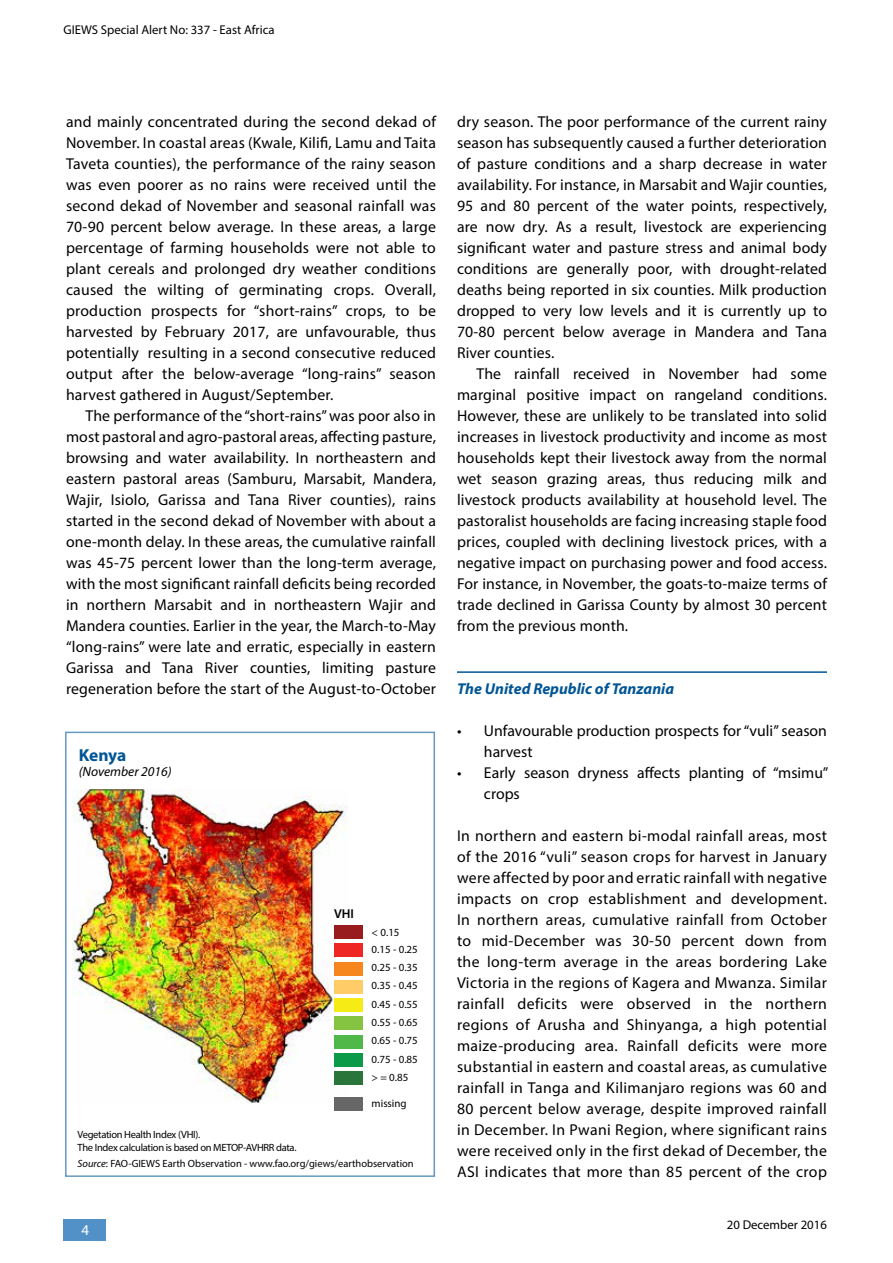
<style>
.page{position:relative;width:893px;height:1263px;background:#fff}
.page>*{position:absolute;margin:0;border:0;box-sizing:border-box;transform-origin:0 0}
.t1{font:700 17.4px "Myriad Pro";letter-spacing:-.01em;color:#005596}
.t2{font:15.75px/21px "Myriad Pro";letter-spacing:.01em;color:#000;text-align:justify}
.t3{font:italic 700 15.75px "Myriad Pro";color:#005596}
.t4{font:15px "Myriad Pro";color:#fff}
.t5{font:italic 13.5px "Myriad Pro";color:#000}
.t6{font:600 12.9px "Myriad Pro";color:#000}
.t7{font:12.75px "Myriad Pro";color:#000}
.t8{font:10.95px/18.3px "Myriad Pro";color:#000}
.t9{font:10.5px/12.6px "Myriad Pro";letter-spacing:-.03em;color:#000}
.t10{font:10.5px "Myriad Pro";color:#000}
.s1{font-style:italic}
</style>
<div class="page">
<div style="left:63px;top:1219px;width:42px;height:21px;background:#5291c7"></div>
<hr style="left:457px;top:671px;width:370px;height:2px;background:#005596">
<div style="left:65px;top:732px;width:370px;height:445px;border:2px solid #6699c0"></div>
<img style="left:72px;top:790px;width:276px;height:312px">
<div style="left:334px;top:944px;width:29px;height:13px;background:#ee2724"></div>
<div style="left:334px;top:962px;width:29px;height:13px;background:#f6871f"></div>
<div style="left:334px;top:980px;width:29px;height:13px;background:#ffcc67"></div>
<div style="left:334px;top:925px;width:29px;height:14px;background:#981b1e"></div>
<div style="left:334px;top:998px;width:29px;height:14px;background:#f6eb14"></div>
<div style="left:334px;top:1017px;width:29px;height:13px;background:#85c441"></div>
<div style="left:334px;top:1035px;width:29px;height:13px;background:#50b848"></div>
<div style="left:334px;top:1053px;width:29px;height:13px;background:#0d9a48"></div>
<div style="left:334px;top:1071px;width:29px;height:14px;background:#29753a"></div>
<div style="left:334px;top:1097px;width:29px;height:13px;background:#676767"></div>
<p class="t7" style="left:63px;top:22px;width:213px">GIEWS Special Alert No: 337 - East Africa</p>
<p class="t2" style="left:66px;top:111px;width:372px">and mainly concentrated during the second dekad of November. In coastal areas (Kwale, Kilifi, Lamu and Taita Taveta counties), the performance of the rainy season was even poorer as no rains were received until the second dekad of November and seasonal rainfall was 70-90 percent below average. In these areas, a large percentage of farming households were not able to plant cereals and prolonged dry weather conditions caused the wilting of germinating crops. Overall, production prospects for “short-rains” crops, to be harvested by February 2017, are unfavourable, thus potentially resulting in a second consecutive reduced output after the below‑average “long-rains” season harvest gathered in August/September.</p>
<p class="t2" style="left:66px;top:405px;width:371px;text-indent:19px">The performance of the “short-rains” was poor also in most pastoral and agro-pastoral areas, affecting pasture, browsing and water availability. In northeastern and eastern pastoral areas (Samburu, Marsabit, Mandera, Wajir, Isiolo, Garissa and Tana River counties), rains started in the second dekad of November with about a one-month delay. In these areas, the cumulative rainfall was 45-75 percent lower than the long-term average, with the most significant rainfall deficits being recorded in northern Marsabit and in northeastern Wajir and Mandera counties. Earlier in the year, the March‑to‑May “long-rains” were late and erratic, especially in eastern Garissa and Tana River counties, limiting pasture regeneration before the start of the August-to-October</p>
<p class="t1" style="left:79px;top:744px;width:49px">Kenya</p>
<p class="t5" style="left:79px;top:763px;width:94px">(November 2016)</p>
<p class="t6" style="left:334px;top:905px;width:21px">VHI</p>
<p class="t8" style="left:372px;top:923px;width:48px;line-height:16.8px">&lt; 0.15<br>0.15 - 0.25</p>
<p class="t8" style="left:372px;top:958px;width:48px;text-align:justify">0.25 - 0.35<br>0.35 - 0.45<br>0.45 - 0.55<br>0.55 - 0.65<br>0.65 - 0.75<br>0.75 - 0.85 &gt; = 0.85</p>
<p class="t8" style="left:372px;top:1094px;width:37px">missing</p>
<p class="t9" style="left:78px;top:1128px;width:220px">Vegetation Health Index (VHI).<br>The Index calculation is based on METOP-AVHRR data.</p>
<p class="t10" style="left:78px;top:1157px;width:338px"><span class="s1">Source</span>: FAO-GIEWS Earth Observation - www.fao.org/giews/earthobservation</p>
<p class="t4" style="left:82px;top:1220px;width:9px">4</p>
<p class="t2" style="left:457px;top:111px;width:371px">dry season. The poor performance of the current rainy season has subsequently caused a further deterioration of pasture conditions and a sharp decrease in water availability. For instance, in Marsabit and Wajir counties, 95 and 80 percent of the water points, respectively, are now dry. As a result, livestock are experiencing significant water and pasture stress and animal body conditions are generally poor, with drought-related deaths being reported in six counties. Milk production dropped to very low levels and it is currently up to 70‑80 percent below average in Mandera and Tana River counties.</p>
<p class="t2" style="left:457px;top:363px;width:371px;text-indent:19px">The rainfall received in November had some marginal positive impact on rangeland conditions.<br>However, these are unlikely to be translated into solid increases in livestock productivity and income as most households kept their livestock away from the normal wet season grazing areas, thus reducing milk and livestock products availability at household level. The pastoralist households are facing increasing staple food prices, coupled with declining livestock prices, with a negative impact on purchasing power and food access.<br>For instance, in November, the goats-to-maize terms of trade declined in Garissa County by almost 30 percent from the previous month.</p>
<p class="t3" style="left:457px;top:678px;width:219px">The United Republic of Tanzania</p>
<p class="t2" style="left:484px;top:720px;width:344px;text-indent:-27px">• Unfavourable production prospects for “vuli” season harvest</p>
<p class="t2" style="left:484px;top:762px;width:346px;text-indent:-27px">• Early season dryness affects planting of “msimu” crops</p>
<p class="t2" style="left:457px;top:825px;width:372px">In northern and eastern bi-modal rainfall areas, most of the 2016 “vuli” season crops for harvest in January were affected by poor and erratic rainfall with negative impacts on crop establishment and development.<br>In northern areas, cumulative rainfall from October to mid-December was 30-50 percent down from the long-term average in the areas bordering Lake Victoria in the regions of Kagera and Mwanza. Similar rainfall deficits were observed in the northern regions of Arusha and Shinyanga, a high potential maize‑producing area. Rainfall deficits were more substantial in eastern and coastal areas, as cumulative rainfall in Tanga and Kilimanjaro regions was 60 and 80 percent below average, despite improved rainfall in December. In Pwani Region, where significant rains were received only in the first dekad of December, the ASI indicates that more than 85 percent of the crop</p>
<p class="t7" style="left:727px;top:1216px;width:102px">20 December 2016</p>
</div>
